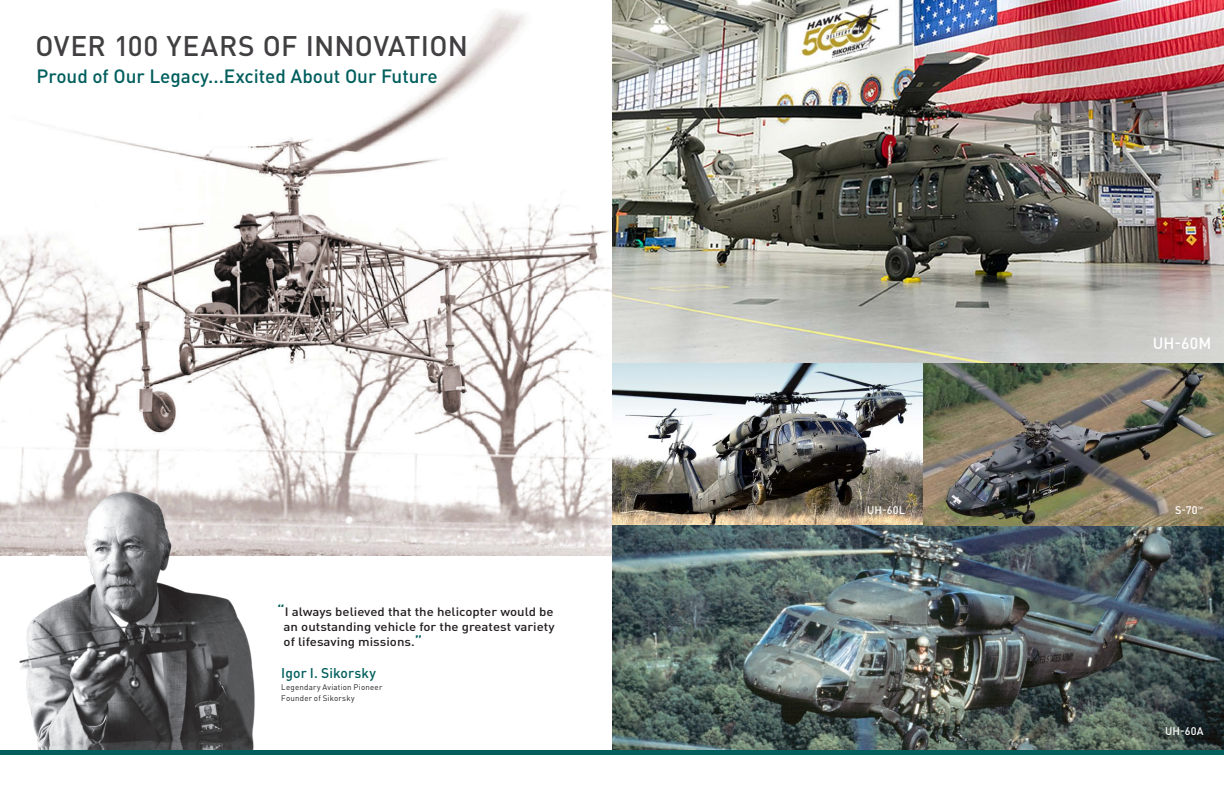
<style>
.page{position:relative;width:1224px;height:792px;background:#fff}
.page>*{position:absolute;margin:0;border:0;box-sizing:border-box;transform-origin:0 0}
.Header_LM{font:500 28px "DINOT";letter-spacing:.01em;color:#413f41}
.t1{font:500 19px "DINOT";color:#005e5d}
.Body_Copy_LM{font:500 16px "DINOT";color:#fff}
.Body_Copy_LM-2{font:500 14px "DINOT";letter-spacing:.01em;color:#005e5d}
.t2{font:500 12px/15px "DINOT";color:#231f20;scale:1.1 1}
.Body_Copy_LM-3{font:500 11px "DINOT";letter-spacing:.015em;color:#fff}
.Body_Copy_LM-4{font:8px "DINOT";letter-spacing:.03em;color:#231f20}
.s1{font-size:15px;color:#005e5d}
</style>
<div class="page">
<img style="left:0;top:11px;width:612px;height:544px">
<img style="left:0;top:482px;width:260px;height:273px">
<hr style="left:0;top:750px;width:1224px;height:4px;background:#005e5d">
<img style="left:612px;top:0;width:612px;height:505px">
<img style="left:612px;top:505px;width:612px;height:245px">
<p class="Header_LM" style="left:35px;top:24px;width:434px">OVER 100 YEARS OF INNOVATION</p>
<p class="t1" style="left:37px;top:62px;width:403px">Proud of Our Legacy...Excited About Our Future</p>
<p class="t2" style="left:277px;top:603px;width:253px"><span class="s1">“</span>I always believed that the helicopter would be</p>
<p class="t2" style="left:284px;top:618px;width:248px">an outstanding vehicle for the greatest variety of lifesaving missions.<span class="s1">”</span></p>
<p class="Body_Copy_LM-2" style="left:281px;top:662px;width:96px">Igor I. Sikorsky</p>
<p class="Body_Copy_LM-4" style="left:281px;top:681px;width:103px">Legendary Aviation Pioneer</p>
<p class="Body_Copy_LM-4" style="left:281px;top:692px;width:75px">Founder of Sikorsky</p>
<p class="Body_Copy_LM" style="left:1153px;top:331px;width:60px">UH-60M</p>
<p class="Body_Copy_LM-3" style="left:867px;top:501px;width:39px">UH-60L</p>
<p class="Body_Copy_LM-3" style="left:1175px;top:501px;width:29px">S-70<sup>™</sup></p>
<p class="Body_Copy_LM-3" style="left:1165px;top:722px;width:40px">UH-60A</p>
</div>
